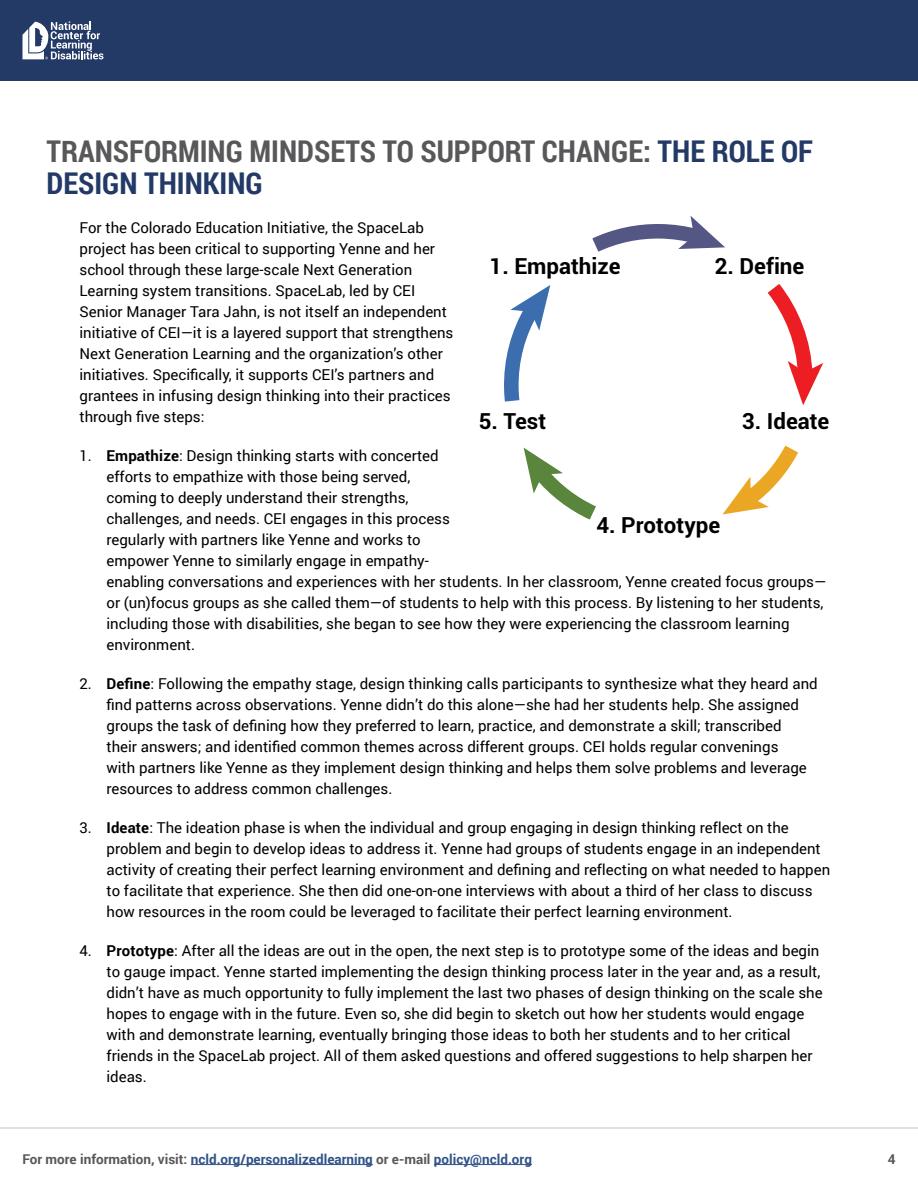
<style>
.page{position:relative;width:918px;height:1188px;background:#fff}
.page>*{position:absolute;margin:0;border:0;box-sizing:border-box;transform-origin:0 0}
.t1{font:700 30px/31.5px "Roboto Condensed";color:#58585a}
.t2{font:700 22.35px "Roboto";color:#000}
.t3{font:15px/21px "Roboto";color:#000}
.t4{font:700 13.5px "Roboto";color:#315388}
.t5{font:700 13.5px "Roboto";color:#58585a}
.s1{color:#233a67}
.s2{font-weight:700}
.s3{color:#58585a}
</style>
<div class="page">
<div style="left:0;top:0;width:918px;height:81px;background:#233a67"></div>
<svg style="left:22px;top:22px;width:81px;height:37px"></svg>
<hr style="left:191px;top:1164px;width:182px;height:1px;background:#315388">
<hr style="left:434px;top:1164px;width:98px;height:1px;background:#315388">
<hr style="left:0;top:1127px;width:918px;height:2px;background:#d3d8e1">
<svg style="left:523px;top:448px;width:73px;height:72px"></svg>
<svg style="left:504px;top:285px;width:47px;height:117px"></svg>
<svg style="left:592px;top:216px;width:133px;height:36px"></svg>
<svg style="left:767px;top:284px;width:56px;height:121px"></svg>
<svg style="left:723px;top:445px;width:75px;height:70px"></svg>
<h1 class="t1" style="left:46px;top:134px;width:768px">TRANSFORMING MINDSETS TO SUPPORT CHANGE: <span class="s1">THE ROLE OF<br>DESIGN THINKING</span></h1>
<p class="t3" style="left:80px;top:217px;width:375px">For the Colorado Education Initiative, the SpaceLab project has been critical to supporting Yenne and her school through these large-scale Next Generation Learning system transitions. SpaceLab, led by CEI Senior Manager Tara Jahn, is not itself an independent initiative of CEI—it is a layered support that strengthens Next Generation Learning and the organization’s other initiatives. Specifically, it supports CEI’s partners and grantees in infusing design thinking into their practices through five steps:</p>
<p class="t3" style="left:106px;top:445px;width:721px;text-indent:-27px">1. <span class="s2">Empathize</span>: Design thinking starts with concerted<br>efforts to empathize with those being served,<br>coming to deeply understand their strengths,<br>challenges, and needs. CEI engages in this process<br>regularly with partners like Yenne and works to<br>empower Yenne to similarly engage in empathy-<br>enabling conversations and experiences with her students. In her classroom, Yenne created focus groups— or (un)focus groups as she called them—of students to help with this process. By listening to her students, including those with disabilities, she began to see how they were experiencing the classroom learning environment.</p>
<p class="t3" style="left:106px;top:673px;width:713px;text-indent:-27px">2. <span class="s2">Define</span>: Following the empathy stage, design thinking calls participants to synthesize what they heard and find patterns across observations. Yenne didn’t do this alone—she had her students help. She assigned groups the task of defining how they preferred to learn, practice, and demonstrate a skill; transcribed<br>their answers; and identified common themes across different groups. CEI holds regular convenings<br>with partners like Yenne as they implement design thinking and helps them solve problems and leverage resources to address common challenges.</p>
<p class="t3" style="left:106px;top:817px;width:725px;text-indent:-27px">3. <span class="s2">Ideate</span>: The ideation phase is when the individual and group engaging in design thinking reflect on the problem and begin to develop ideas to address it. Yenne had groups of students engage in an independent activity of creating their perfect learning environment and defining and reflecting on what needed to happen to facilitate that experience. She then did one-on-one interviews with about a third of her class to discuss how resources in the room could be leveraged to facilitate their perfect learning environment.</p>
<p class="t3" style="left:106px;top:940px;width:718px;text-indent:-27px">4. <span class="s2">Prototype</span>: After all the ideas are out in the open, the next step is to prototype some of the ideas and begin to gauge impact. Yenne started implementing the design thinking process later in the year and, as a result, didn’t have as much opportunity to fully implement the last two phases of design thinking on the scale she hopes to engage with in the future. Even so, she did begin to sketch out how her students would engage with and demonstrate learning, eventually bringing those ideas to both her students and to her critical friends in the SpaceLab project. All of them asked questions and offered suggestions to help sharpen her ideas.</p>
<h2 class="t2" style="left:490px;top:250px;width:132px">1. Empathize</h2>
<h2 class="t2" style="left:715px;top:250px;width:91px">2. Define</h2>
<h2 class="t2" style="left:742px;top:405px;width:89px">3. Ideate</h2>
<h2 class="t2" style="left:479px;top:405px;width:69px">5. Test</h2>
<h2 class="t2" style="left:596px;top:510px;width:125px">4. Prototype</h2>
<p class="t4" style="left:22px;top:1149px;width:511px"><span class="s3">For more information, visit:</span> ncld.org/personalizedlearning <span class="s3">or e-mail</span> policy@ncld.org</p>
<p class="t5" style="left:888px;top:1149px;width:9px">4</p>
</div>
